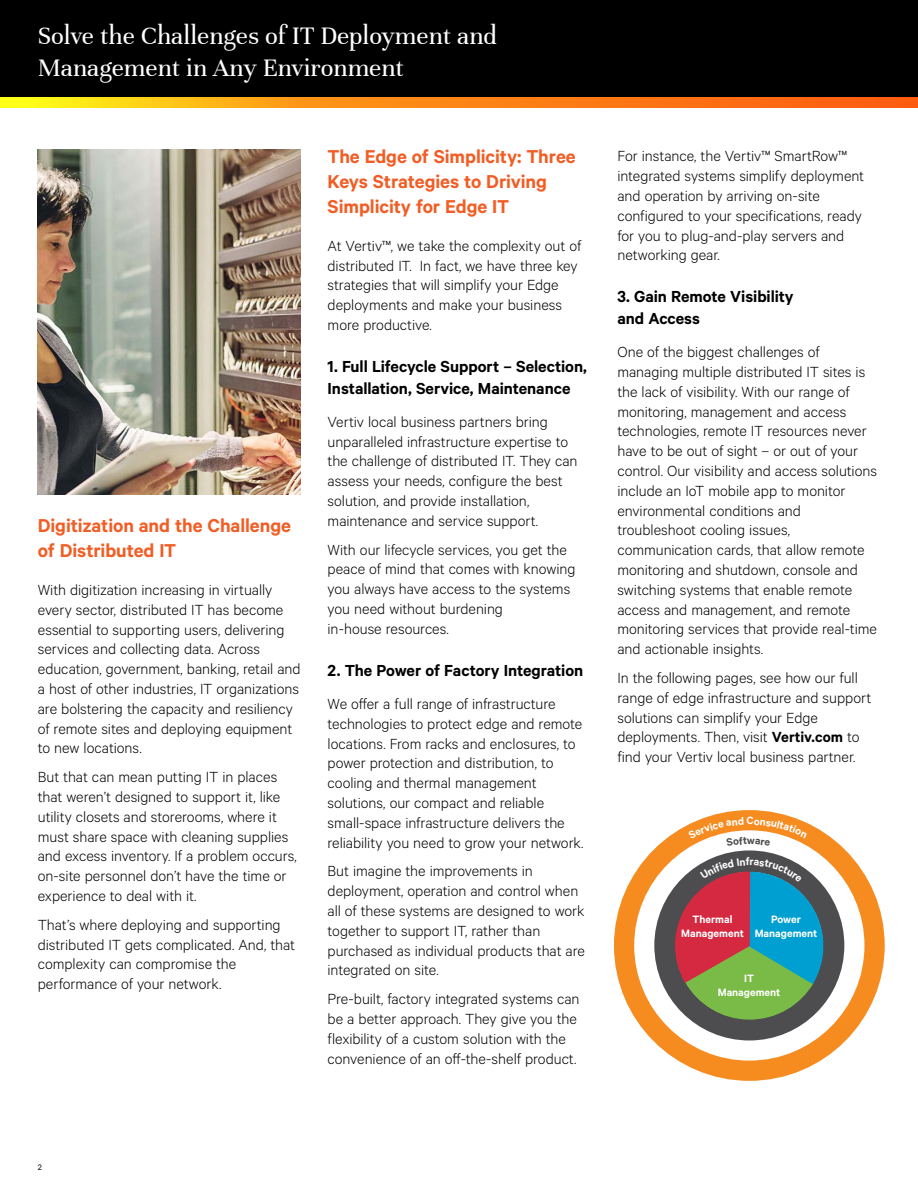
<style>
.page{position:relative;width:918px;height:1188px;background:#fff}
.page>*{position:absolute;margin:0;border:0;box-sizing:border-box;transform-origin:0 0}
.t1{font:27px/32.4px "Unna";color:#fff}
.t2{font:600 21px/25.2px "Calibre";letter-spacing:-.005em;color:#f15d24}
.t3{font:600 18px/21.6px "Calibre";letter-spacing:-.005em;color:#000}
.t4{font:300 16.5px/19.8px "Calibre";color:#000}
.t5{font:600 12px/14.4px "Calibre";color:#fff;text-align:center}
.t6{font:9px "Calibre";color:#000}
.s1{font-weight:600}
</style>
<div class="page">
<div style="left:0;top:0;width:918px;height:108px;background:#000"></div>
<svg style="left:0;top:98px;width:918px;height:10px;background:#ff9314"></svg>
<div style="left:614px;top:810px;width:271px;height:271px;background:#f68b1f;border-radius:50%"></div>
<div style="left:634px;top:830px;width:230px;height:231px;background:#fff;border-radius:50%"></div>
<div style="left:654px;top:850px;width:190px;height:190px;background:#4d4d4f;border-radius:50%"></div>
<img style="left:38px;top:149px;width:263px;height:346px">
<svg style="left:672px;top:810px;width:156px;height:271px"></svg>
<h1 class="t1" style="left:38px;top:19px;width:461px">Solve the Challenges of IT Deployment and<br>Management in Any Environment</h1>
<p class="t2" style="left:38px;top:512px;width:255px">Digitization and the Challenge of Distributed IT</p>
<p class="t4" style="left:38px;top:579px;width:264px">With digitization increasing in virtually every sector, distributed IT has become essential to supporting users, delivering services and collecting data. Across education, government, banking, retail and a host of other industries, IT organizations are bolstering the capacity and resiliency of remote sites and deploying equipment to new locations.</p>
<p class="t4" style="left:38px;top:766px;width:261px">But that can mean putting IT in places that weren’t designed to support it, like utility closets and storerooms, where it must share space with cleaning supplies and excess inventory. If a problem occurs, on-site personnel don’t have the time or experience to deal with it.</p>
<p class="t4" style="left:38px;top:914px;width:259px">That’s where deploying and supporting distributed IT gets complicated. And, that complexity can compromise the performance of your network.</p>
<p class="t2" style="left:328px;top:143px;width:250px">The Edge of Simplicity: Three<br>Keys Strategies to Driving<br>Simplicity for Edge IT</p>
<p class="t4" style="left:328px;top:235px;width:255px">At Vertiv™, we take the complexity out of distributed IT. In fact, we have three key strategies that will simplify your Edge deployments and make your business more productive.</p>
<p class="t3" style="left:328px;top:355px;width:261px">1. Full Lifecycle Support – Selection,<br>Installation, Service, Maintenance</p>
<p class="t4" style="left:328px;top:411px;width:251px">Vertiv local business partners bring unparalleled infrastructure expertise to the challenge of distributed IT. They can assess your needs, configure the best solution, and provide installation, maintenance and service support.</p>
<p class="t4" style="left:328px;top:539px;width:249px">With our lifecycle services, you get the peace of mind that comes with knowing you always have access to the systems you need without burdening<br>in-house resources.</p>
<p class="t3" style="left:328px;top:659px;width:257px">2. The Power of Factory Integration</p>
<p class="t4" style="left:328px;top:693px;width:257px">We offer a full range of infrastructure technologies to protect edge and remote locations. From racks and enclosures, to power protection and distribution, to cooling and thermal management solutions, our compact and reliable small-space infrastructure delivers the reliability you need to grow your network.</p>
<p class="t4" style="left:328px;top:861px;width:259px">But imagine the improvements in deployment, operation and control when all of these systems are designed to work together to support IT, rather than purchased as individual products that are integrated on site.</p>
<p class="t4" style="left:328px;top:988px;width:253px">Pre-built, factory integrated systems can be a better approach. They give you the flexibility of a custom solution with the convenience of an off-the-shelf product.</p>
<p class="t4" style="left:617px;top:146px;width:248px">For instance, the Vertiv™ SmartRow™ integrated systems simplify deployment and operation by arriving on-site configured to your specifications, ready for you to plug-and-play servers and networking gear.</p>
<p class="t3" style="left:617px;top:285px;width:178px">3. Gain Remote Visibility and Access</p>
<p class="t4" style="left:617px;top:341px;width:261px">One of the biggest challenges of managing multiple distributed IT sites is the lack of visibility. With our range of monitoring, management and access technologies, remote IT resources never have to be out of sight – or out of your control. Our visibility and access solutions include an IoT mobile app to monitor environmental conditions and troubleshoot cooling issues, communication cards, that allow remote monitoring and shutdown, console and switching systems that enable remote access and management, and remote monitoring services that provide real-time and actionable insights.</p>
<p class="t4" style="left:617px;top:667px;width:255px">In the following pages, see how our full range of edge infrastructure and support solutions can simplify your Edge deployments. Then, visit <span class="s1">Vertiv.com</span> to find your Vertiv local business partner.</p>
<p class="t5" style="left:681px;top:912px;width:64px">Thermal<br>Management</p>
<p class="t5" style="left:718px;top:971px;width:64px">IT<br>Management</p>
<p class="t5" style="left:755px;top:912px;width:64px">Power<br>Management</p>
<p class="t6" style="left:38px;top:1162px;width:6px">2</p>
</div>
